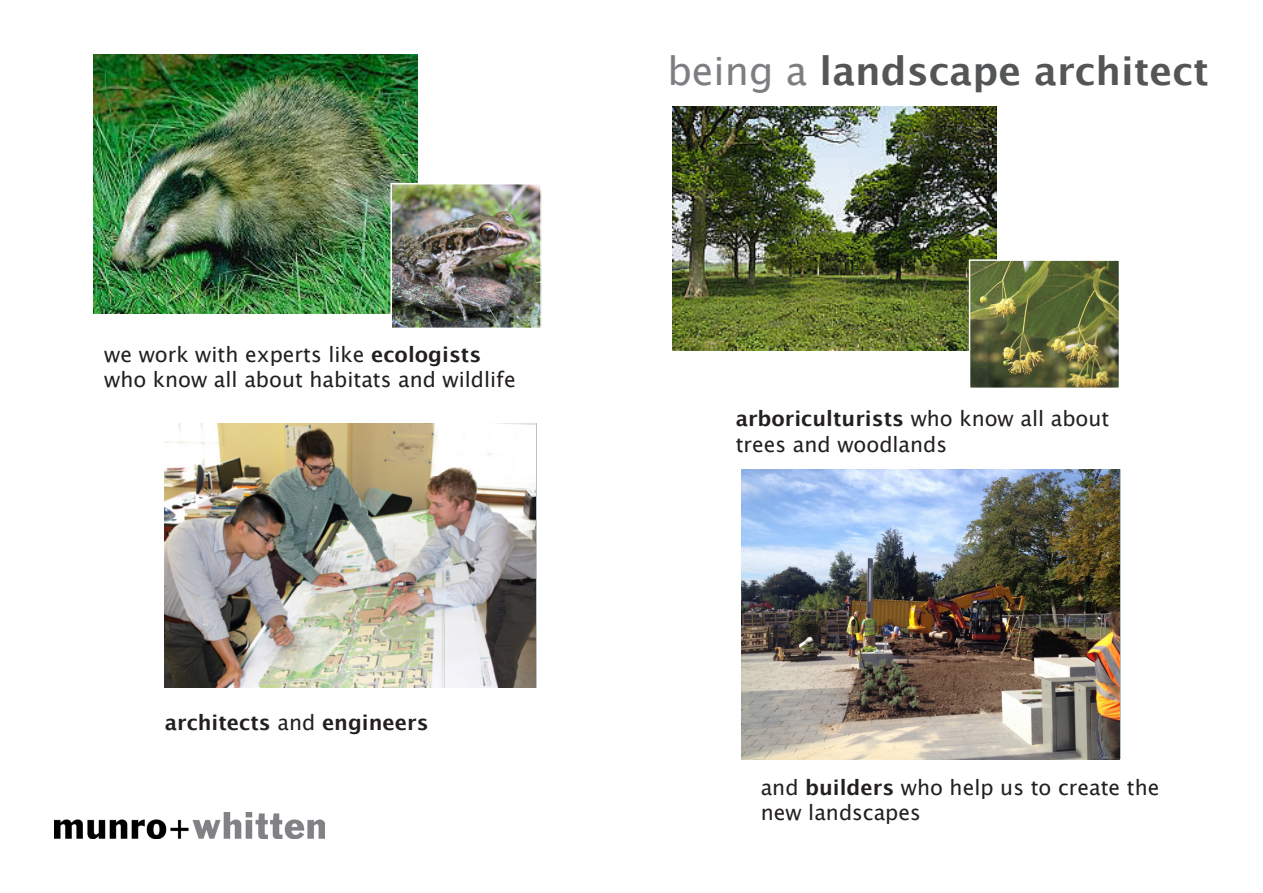
<style>
.page{position:relative;width:1263px;height:893px;background:#fff}
.page>*{position:absolute;margin:0;border:0;box-sizing:border-box;transform-origin:0 0}
.t1{font:700 39px "Lucida Grande";color:#545557}
.t2{font:21px/25.2px "Lucida Grande";color:#231f20}
.t3{font:700 21px "Lucida Grande";color:#231f20}
.s1{font-weight:700}
.s2{font-weight:400}
.s3{font-weight:400;color:#7c7e81}
</style>
<div class="page">
<img style="left:54px;top:813px;width:270px;height:26px">
<img style="left:672px;top:106px;width:324px;height:244px">
<img style="left:94px;top:54px;width:324px;height:259px">
<img style="left:741px;top:470px;width:379px;height:289px">
<img style="left:393px;top:186px;width:146px;height:140px">
<div style="left:390px;top:183px;width:152px;height:146px;border:2px solid #fff"></div>
<img style="left:165px;top:423px;width:371px;height:265px">
<img style="left:972px;top:262px;width:145px;height:124px">
<div style="left:969px;top:259px;width:151px;height:130px;border:2px solid #fff"></div>
<p class="t2" style="left:104px;top:342px;width:413px">we work with experts like <span class="s1">ecologists </span>who know all about habitats and wildlife</p>
<p class="t3" style="left:165px;top:705px;width:265px">architects <span class="s2">and</span> engineers</p>
<h1 class="t1" style="left:667px;top:39px;width:543px"><span class="s3">being a</span> landscape architect</h1>
<p class="t3" style="left:736px;top:402px;width:375px">arboriculturists <span class="s2">who know all about</span></p>
<p class="t2" style="left:736px;top:432px;width:213px">trees and woodlands</p>
<p class="t2" style="left:761px;top:775px;width:400px">and <span class="s1">builders</span> who help us to create the</p>
<p class="t2" style="left:761px;top:800px;width:162px">new landscapes</p>
</div>
